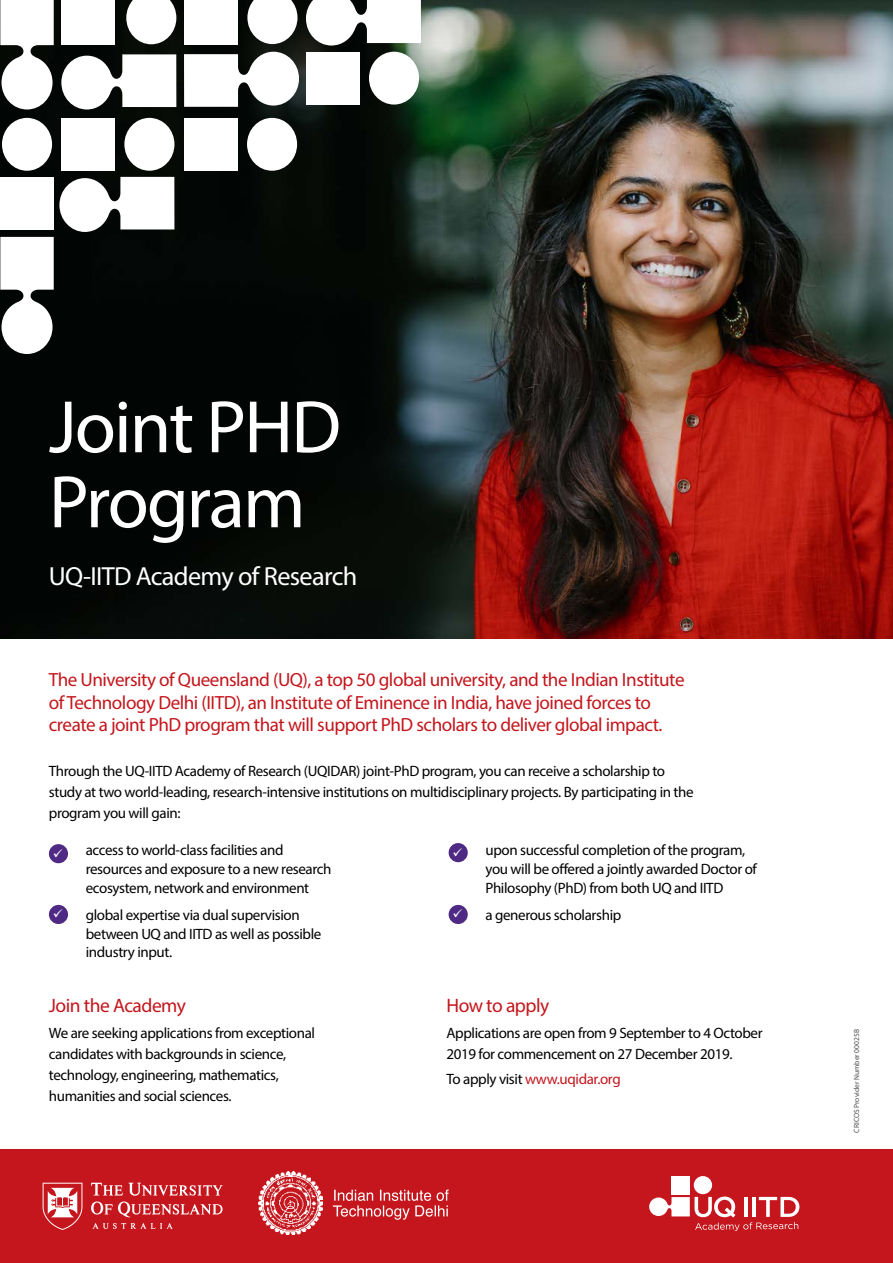
<style>
.page{position:relative;width:893px;height:1263px;background:#fff}
.page>*{position:absolute;margin:0;border:0;box-sizing:border-box;transform-origin:0 0}
.t1{font:75px/75px "Myriad Pro";letter-spacing:-.025em;color:#fff}
.t2{font:26.25px "Myriad Pro";letter-spacing:-.025em;color:#fff}
.t3{font:19.5px "Myriad Pro";letter-spacing:-.025em;color:#c4161c}
.t4{font:19.12px/22.5px "Myriad Pro";letter-spacing:-.025em;color:#c4161c}
.t5{font:15px/21px "Myriad Pro";letter-spacing:-.025em;color:#000}
.t6{font:15px "Myriad Pro";letter-spacing:-.025em;color:#c4161c}
.t7{font:7.5px "Myriad Pro";color:#4d4d4f}
.s1{color:#fff}
.s2{color:#000}
</style>
<div class="page">
<img style="left:0;top:0;width:893px;height:638px">
<svg style="left:126px;top:0;width:50px;height:44px"></svg>
<svg style="left:0;top:0;width:54px;height:109px"></svg>
<div style="left:2px;top:118px;width:50px;height:53px;background:#fff;border-radius:50%"></div>
<div style="left:124px;top:118px;width:50px;height:53px;background:#fff;border-radius:50%"></div>
<div style="left:247px;top:118px;width:50px;height:53px;background:#fff;border-radius:50%"></div>
<div style="left:369px;top:52px;width:50px;height:53px;background:#fff;border-radius:50%"></div>
<svg style="left:247px;top:0;width:50px;height:44px"></svg>
<div style="left:61px;top:0;width:54px;height:44px;background:#fff"></div>
<div style="left:184px;top:0;width:54px;height:44px;background:#fff"></div>
<div style="left:61px;top:118px;width:54px;height:52px;background:#fff"></div>
<div style="left:184px;top:118px;width:54px;height:52px;background:#fff"></div>
<div style="left:306px;top:52px;width:54px;height:52px;background:#fff"></div>
<svg style="left:0;top:177px;width:174px;height:177px"></svg>
<svg style="left:61px;top:54px;width:115px;height:55px"></svg>
<svg style="left:184px;top:52px;width:115px;height:55px"></svg>
<svg style="left:306px;top:0;width:115px;height:46px"></svg>
<div style="left:49px;top:844px;width:19px;height:19px;background:#4f2a84;border-radius:50%"></div>
<div style="left:49px;top:905px;width:19px;height:19px;background:#4f2a84;border-radius:50%"></div>
<div style="left:449px;top:843px;width:19px;height:19px;background:#4f2a84;border-radius:50%"></div>
<div style="left:449px;top:905px;width:19px;height:19px;background:#4f2a84;border-radius:50%"></div>
<div style="left:0;top:1150px;width:893px;height:113px;background:#c4161c"></div>
<div style="left:671px;top:1176px;width:19px;height:18px;background:#fff"></div>
<div style="left:694px;top:1176px;width:18px;height:18px;background:#fff;border-radius:50%"></div>
<svg style="left:649px;top:1196px;width:150px;height:35px"></svg>
<svg style="left:43px;top:1183px;width:180px;height:47px"></svg>
<svg style="left:333px;top:1189px;width:116px;height:31px"></svg>
<img style="left:259px;top:1171px;width:63px;height:64px">
<h1 class="t1" style="left:49px;top:388px;width:294px">Joint PHD<br>Program</h1>
<h2 class="t2" style="left:49px;top:560px;width:310px">UQ-IITD Academy of Research</h2>
<p class="t4" style="left:49px;top:668px;width:637px">The University of Queensland (UQ), a top 50 global university, and the Indian Institute of Technology Delhi (IITD), an Institute of Eminence in India, have joined forces to create a joint PhD program that will support PhD scholars to deliver global impact.</p>
<p class="t5" style="left:49px;top:761px;width:646px">Through the UQ-IITD Academy of Research (UQIDAR) joint-PhD program, you can receive a scholarship to study at two world-leading, research-intensive institutions on multidisciplinary projects. By participating in the program you will gain:</p>
<p class="t5" style="left:86px;top:840px;width:247px;line-height:18.8px;text-indent:-33px"><span class="s1">✓</span> access to world-class facilities and resources and exposure to a new research ecosystem, network and environment</p>
<p class="t5" style="left:86px;top:905px;width:237px;line-height:18.8px">global expertise via dual supervision between UQ and IITD as well as possible industry input.</p>
<p class="t5" style="left:485px;top:840px;width:273px;line-height:18.8px">upon successful completion of the program, you will be offered a jointly awarded Doctor of<br>Philosophy (PhD) from both UQ and IITD</p>
<p class="t5" style="left:485px;top:904px;width:137px">a generous scholarship</p>
<h3 class="t3" style="left:49px;top:994px;width:139px">Join the Academy</h3>
<p class="t5" style="left:49px;top:1022px;width:268px">We are seeking applications from exceptional candidates with backgrounds in science, technology, engineering, mathematics, humanities and social sciences.</p>
<h3 class="t3" style="left:446px;top:994px;width:104px">How to apply</h3>
<p class="t5" style="left:446px;top:1022px;width:318px">Applications are open from 9 September to 4 October<br>2019 for commencement on 27 December 2019.</p>
<p class="t6" style="left:446px;top:1069px;width:176px"><span class="s2">To apply visit</span> www.uqidar.org</p>
<p class="t7" style="left:852px;top:1132px;width:105px;rotate:-90deg">CRICOS Provider Number 00025B</p>
</div>
